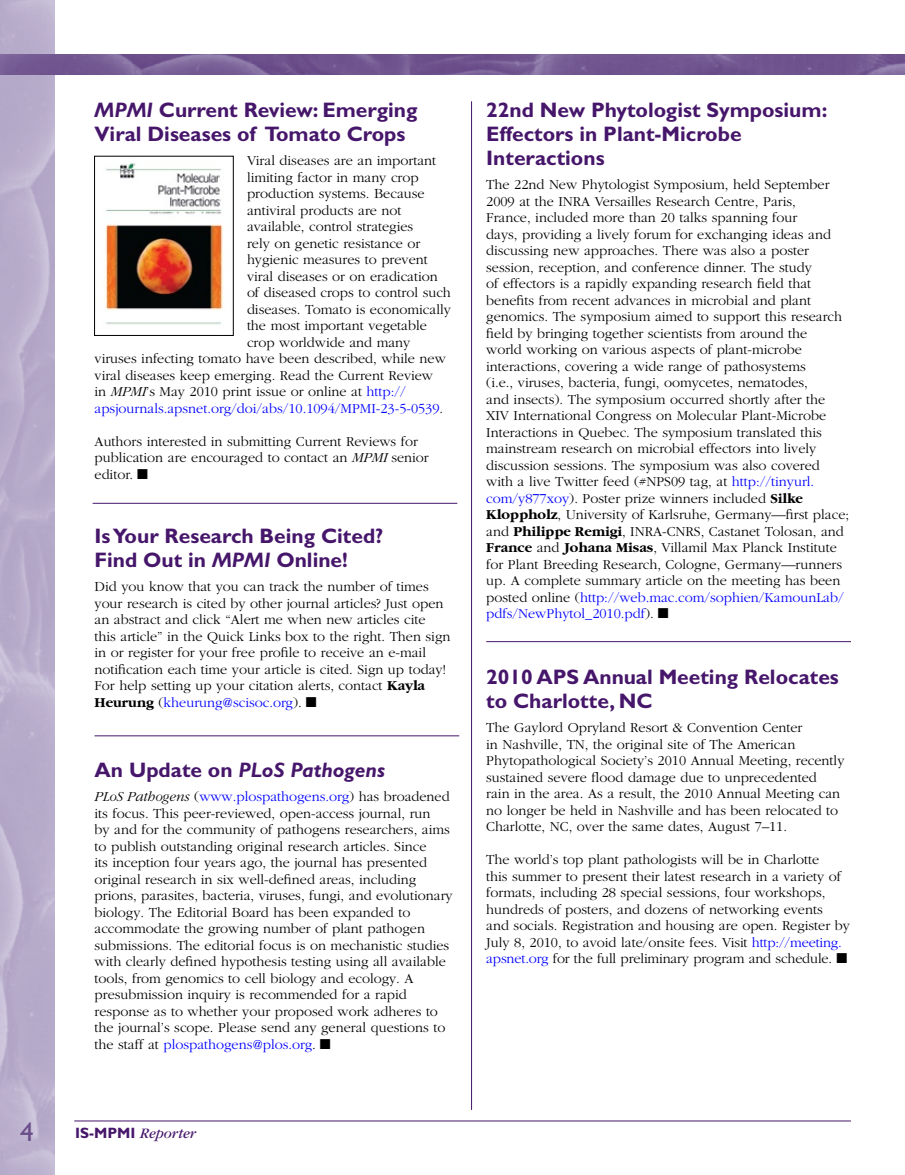
<style>
.page{position:relative;width:905px;height:1175px;background:#fff}
.page>*{position:absolute;margin:0;border:0;box-sizing:border-box;transform-origin:0 0}
.t1{font:27px "Gill Sans";color:#6b4f8b}
.t2{font:700 21px/24px "Gill Sans";color:#46166b}
.t3{font:italic 700 21px "Gill Sans";color:#46166b}
.t4{font:italic 15px "Garamond";color:#46166b}
.t5{font:300 14.25px/16.5px "Garamond";color:#000}
.t6{font:300 14.25px "Garamond";color:#00f}
.s1{font-style:italic}
.s2{color:#00f}
.s3{color:#000}
.s4{font-weight:700}
.s5{font-style:normal}
.s6{font-family:"Gill Sans";font-weight:700;font-style:normal}
</style>
<div class="page">
<img style="left:0;top:0;width:54px;height:1174px">
<img style="left:0;top:54px;width:904px;height:20px">
<hr style="left:74px;top:1120px;width:776px;height:1px;background:#46166b">
<hr style="left:93px;top:503px;width:364px;height:1px;background:#46166b">
<hr style="left:486px;top:641px;width:364px;height:1px;background:#46166b">
<hr style="left:94px;top:735px;width:365px;height:1px;background:#46166b">
<hr style="left:471px;top:101px;width:1px;height:1008px;background:#46166b">
<img style="left:105px;top:162px;width:118px;height:163px">
<div style="left:94px;top:156px;width:139px;height:180px;border:1px solid #000"></div>
<h2 class="t2" style="left:94px;top:98px;width:324px"><span class="s1">MPMI</span> Current Review: Emerging<br>Viral Diseases of Tomato Crops</h2>
<p class="t5" style="left:247px;top:153px;width:191px">Viral diseases are an important</p>
<p class="t5" style="left:247px;top:169px;width:173px">limiting factor in many crop</p>
<p class="t5" style="left:247px;top:186px;width:179px">production systems. Because</p>
<p class="t5" style="left:247px;top:202px;width:156px">antiviral products are not</p>
<p class="t5" style="left:247px;top:219px;width:168px">available, control strategies</p>
<p class="t5" style="left:247px;top:235px;width:175px">rely on genetic resistance or</p>
<p class="t5" style="left:247px;top:252px;width:182px">hygienic measures to prevent</p>
<p class="t5" style="left:247px;top:268px;width:192px">viral diseases or on eradication</p>
<p class="t5" style="left:247px;top:285px;width:205px">of diseased crops to control such</p>
<p class="t5" style="left:247px;top:301px;width:205px">diseases. Tomato is economically</p>
<p class="t5" style="left:247px;top:318px;width:181px">the most important vegetable</p>
<p class="t5" style="left:247px;top:334px;width:165px">crop worldwide and many</p>
<p class="t5" style="left:94px;top:351px;width:353px">viruses infecting tomato have been described, while new</p>
<p class="t5" style="left:94px;top:367px;width:340px">viral diseases keep emerging. Read the Current Review</p>
<p class="t5" style="left:94px;top:384px;width:313px">in <span class="s1">MPMI</span>’s May 2010 print issue or online at <span class="s2">http://</span></p>
<p class="t6" style="left:94px;top:401px;width:350px">apsjournals.apsnet.org/doi/abs/10.1094/MPMI-23-5-0539<span class="s3">.</span></p>
<p class="t5" style="left:94px;top:433px;width:336px">Authors interested in submitting Current Reviews for publication are encouraged to contact an <span class="s1">MPMI</span> senior editor. ■</p>
<h2 class="t2" style="left:94px;top:524px;width:290px">Is Your Research Being Cited?<br>Find Out in <span class="s1">MPMI</span> Online!</h2>
<p class="t5" style="left:94px;top:579px;width:357px">Did you know that you can track the number of times your research is cited by other journal articles? Just open an abstract and click “Alert me when new articles cite this article” in the Quick Links box to the right. Then sign in or register for your free profile to receive an e-mail notification each time your article is cited. Sign up today!<br>For help setting up your citation alerts, contact <span class="s4">Kayla Heurung</span> (<span class="s2">kheurung@scisoc.org</span>). ■</p>
<h2 class="t3" style="left:94px;top:758px;width:292px"><span class="s5">An Update on</span> PLoS Pathogens</h2>
<p class="t5" style="left:94px;top:789px;width:359px"><span class="s1">PLoS Pathogens</span> (<span class="s2">www.plospathogens.org</span>) has broadened its focus. This peer-reviewed, open-access journal, run<br>by and for the community of pathogens researchers, aims to publish outstanding original research articles. Since<br>its inception four years ago, the journal has presented original research in six well-defined areas, including prions, parasites, bacteria, viruses, fungi, and evolutionary biology. The Editorial Board has been expanded to accommodate the growing number of plant pathogen submissions. The editorial focus is on mechanistic studies with clearly defined hypothesis testing using all available tools, from genomics to cell biology and ecology. A presubmission inquiry is recommended for a rapid response as to whether your proposed work adheres to the journal’s scope. Please send any general questions to the staff at <span class="s2">plospathogens@plos.org</span>. ■</p>
<h1 class="t1" style="left:20px;top:1116px;width:15px">4</h1>
<p class="t4" style="left:75px;top:1125px;width:123px"><span class="s6">IS-MPMI</span> Reporter</p>
<h2 class="t2" style="left:486px;top:98px;width:342px">22nd New Phytologist Symposium:<br>Effectors in Plant-Microbe<br>Interactions</h2>
<p class="t5" style="left:486px;top:177px;width:364px">The 22nd New Phytologist Symposium, held September 2009 at the INRA Versailles Research Centre, Paris,<br>France, included more than 20 talks spanning four<br>days, providing a lively forum for exchanging ideas and discussing new approaches. There was also a poster session, reception, and conference dinner. The study<br>of effectors is a rapidly expanding research field that benefits from recent advances in microbial and plant genomics. The symposium aimed to support this research field by bringing together scientists from around the<br>world working on various aspects of plant-microbe interactions, covering a wide range of pathosystems<br>(i.e., viruses, bacteria, fungi, oomycetes, nematodes,<br>and insects). The symposium occurred shortly after the XIV International Congress on Molecular Plant-Microbe Interactions in Quebec. The symposium translated this mainstream research on microbial effectors into lively discussion sessions. The symposium was also covered with a live Twitter feed (#NPS09 tag, at <span class="s2">http://tinyurl. com/y877xoy</span>). Poster prize winners included <span class="s4">Silke Kloppholz</span>, University of Karlsruhe, Germany—first place; and <span class="s4">Philippe Remigi</span>, INRA-CNRS, Castanet Tolosan, and <span class="s4">France</span> and <span class="s4">Johana Misas</span>, Villamil Max Planck Institute for Plant Breeding Research, Cologne, Germany—runners up. A complete summary article on the meeting has been posted online (<span class="s2">http://web.mac.com/sophien/KamounLab/ pdfs/NewPhytol_2010.pdf</span>). ■</p>
<h2 class="t2" style="left:486px;top:665px;width:354px">2010 APS Annual Meeting Relocates to Charlotte, NC</h2>
<p class="t5" style="left:486px;top:720px;width:360px">The Gaylord Opryland Resort &amp; Convention Center<br>in Nashville, TN, the original site of The American Phytopathological Society’s 2010 Annual Meeting, recently sustained severe flood damage due to unprecedented<br>rain in the area. As a result, the 2010 Annual Meeting can no longer be held in Nashville and has been relocated to Charlotte, NC, over the same dates, August 7–11.</p>
<p class="t5" style="left:486px;top:852px;width:365px">The world’s top plant pathologists will be in Charlotte<br>this summer to present their latest research in a variety of formats, including 28 special sessions, four workshops, hundreds of posters, and dozens of networking events<br>and socials. Registration and housing are open. Register by July 8, 2010, to avoid late/onsite fees. Visit <span class="s2">http://meeting. apsnet.org</span> for the full preliminary program and schedule. ■</p>
</div>
